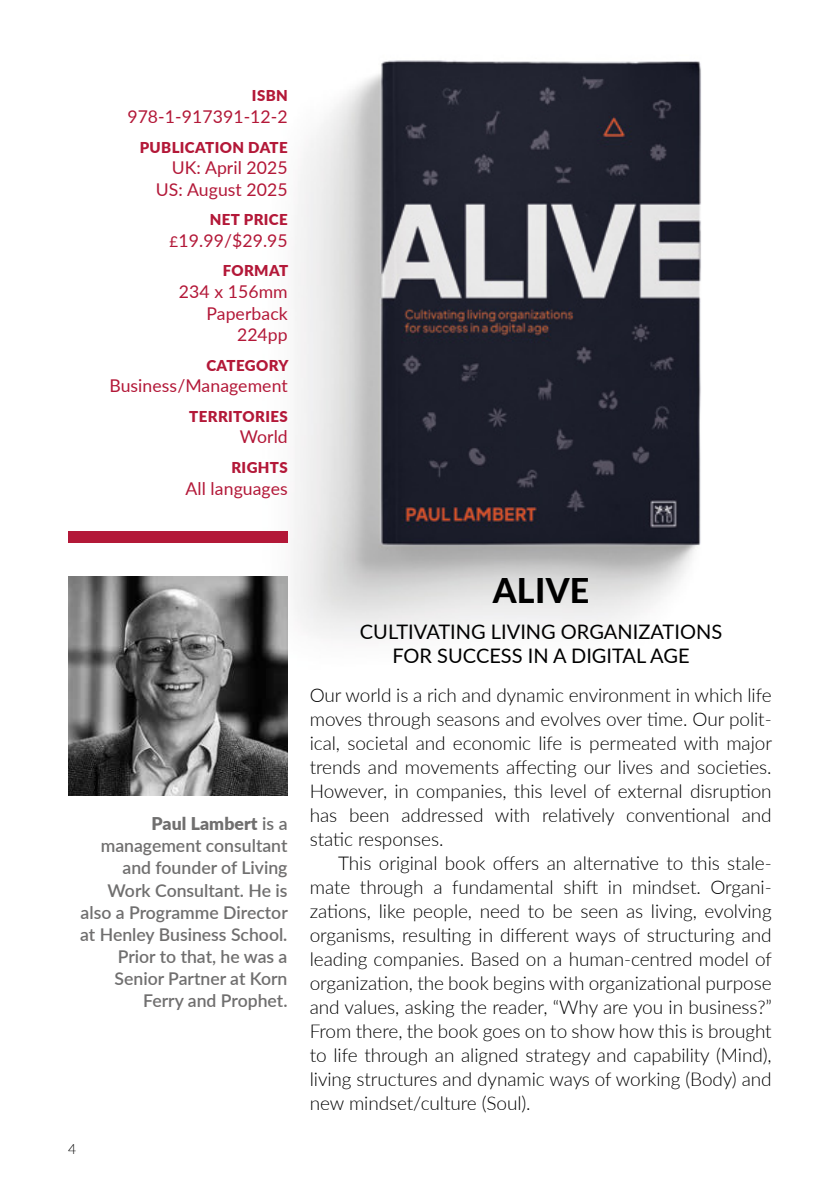
<style>
.page{position:relative;width:840px;height:1191px;background:#fff}
.page>*{position:absolute;margin:0;border:0;box-sizing:border-box;transform-origin:0 0}
.t1{font:800 34px "Lato";letter-spacing:.01em;color:#000}
.t2{font:20px/24px "Lato";color:#000;text-align:center}
.t3{font:300 19px/24px "Lato";letter-spacing:-.005em;color:#000;text-align:justify}
.t4{font:600 17.6px/22px "Lato";color:#706f6f;text-align:right}
.t5{font:17.6px/21.6px "Lato";letter-spacing:.005em;color:#b31838;text-align:right}
.t6{font:900 15px "Lato";letter-spacing:.025em;color:#b31838}
.t7{font:300 14px "Lato";color:#000}
.s1{font-size:15px}
.s2{font-weight:900}
</style>
<div class="page">
<img style="left:219px;top:60px;width:482px;height:626px">
<div style="left:68px;top:531px;width:219px;height:11px;background:#b31838"></div>
<img style="left:68px;top:576px;width:219px;height:219px">
<p class="t6" style="left:252px;top:85px;width:37px">ISBN</p>
<p class="t5" style="left:127px;top:105px;width:162px">978-1-917391-12-2</p>
<p class="t6" style="left:140px;top:136px;width:149px">PUBLICATION DATE</p>
<p class="t5" style="left:156px;top:156px;width:133px">UK: April 2025<br>US: August 2025</p>
<p class="t6" style="left:210px;top:208px;width:79px">NET PRICE</p>
<p class="t5" style="left:169px;top:229px;width:120px"><span class="s1">£</span>19.99/$29.95</p>
<p class="t6" style="left:222px;top:259px;width:67px">FORMAT</p>
<p class="t5" style="left:179px;top:280px;width:110px">234 x 156mm<br>Paperback<br>224pp</p>
<p class="t6" style="left:206px;top:354px;width:83px">CATEGORY</p>
<p class="t5" style="left:109px;top:374px;width:180px">Business/Management</p>
<p class="t6" style="left:189px;top:405px;width:100px">TERRITORIES</p>
<p class="t5" style="left:240px;top:425px;width:49px">World</p>
<p class="t6" style="left:231px;top:456px;width:58px">RIGHTS</p>
<p class="t5" style="left:185px;top:476px;width:104px">All languages</p>
<p class="t4" style="left:80px;top:812px;width:209px"><span class="s2">Paul Lambert</span> is a management consultant and founder of Living<br>Work Consultant. He is also a Programme Director at Henley Business School.<br>Prior to that, he was a<br>Senior Partner at Korn<br>Ferry and Prophet.</p>
<p class="t7" style="left:68px;top:1139px;width:10px">4</p>
<h1 class="t1" style="left:492px;top:566px;width:98px">ALIVE</h1>
<p class="t2" style="left:360px;top:618px;width:363px">CULTIVATING LIVING ORGANIZATIONS<br>FOR SUCCESS IN A DIGITAL AGE</p>
<p class="t3" style="left:309px;top:682px;width:463px">Our world is a rich and dynamic environment in which life moves through seasons and evolves over time. Our polit&shy;ical, societal and economic life is permeated with major trends and movements affecting our lives and societies.<br>However, in companies, this level of external disruption has been addressed with relatively conventional and static responses.</p>
<p class="t3" style="left:309px;top:850px;width:463px;text-indent:28px">This original book offers an alternative to this stale&shy;mate through a fundamental shift in mindset. Organi&shy;zations, like people, need to be seen as living, evolving organisms, resulting in different ways of structuring and leading companies. Based on a human-centred model of organization, the book begins with organizational purpose and values, asking the reader, “Why are you in business?” From there, the book goes on to show how this is brought to life through an aligned strategy and capability (Mind), living structures and dynamic ways of working (Body) and new mindset/culture (Soul).</p>
</div>
